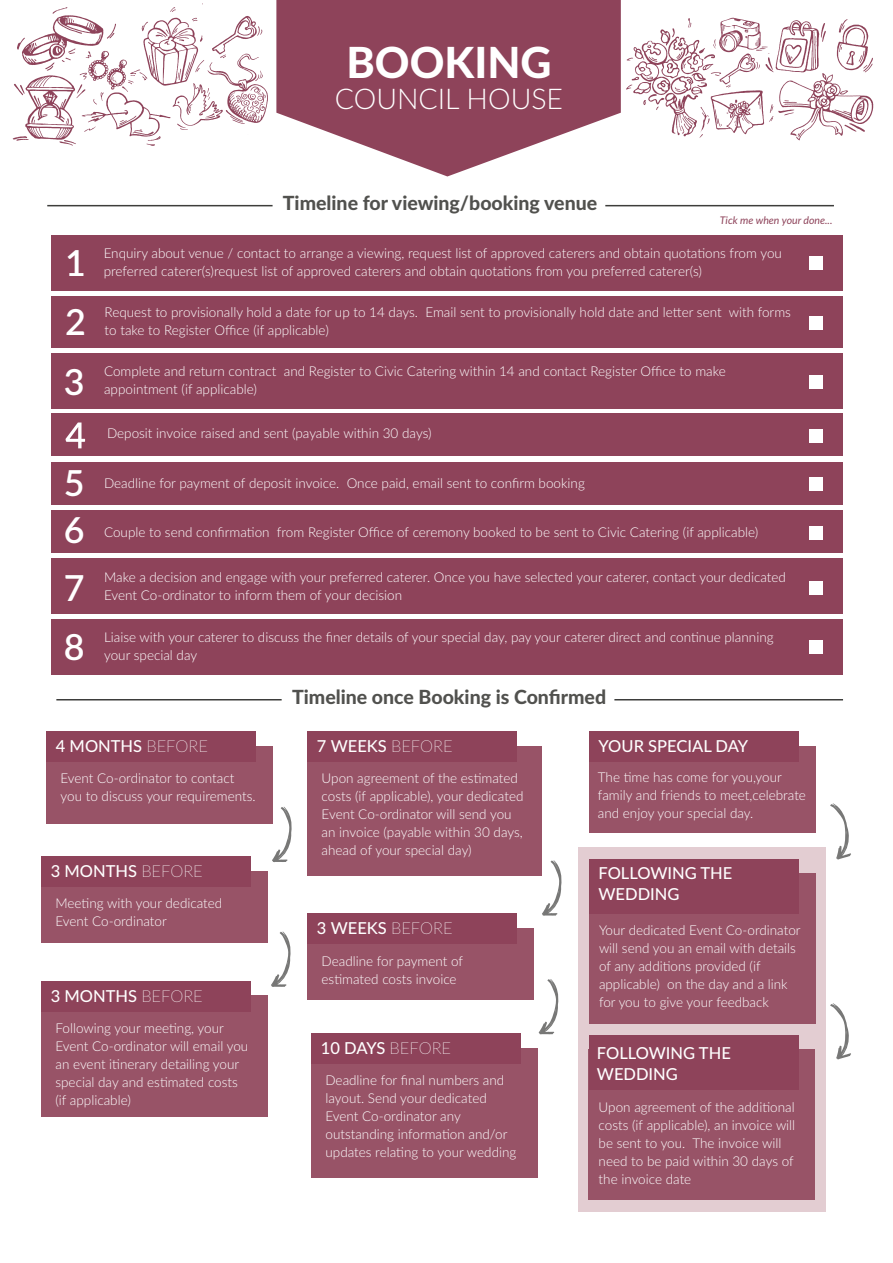
<style>
.page{position:relative;width:893px;height:1263px;background:#fff}
.page>*{position:absolute;margin:0;border:0;box-sizing:border-box;transform-origin:0 0}
.t1{font:800 42.9px "Lato";color:#fff}
.t2{font:600 35.85px/47.8px "Lato";color:#fff}
.t3{font:300 28.5px "Lato";color:#fff}
.t4{font:800 19.5px "Lato";color:#51514e}
.t5{font:500 16.5px/21px "Lato";color:#fff}
.t6{font:300 13.5px/18px "Lato";color:#fff}
.t7{font:italic 10.5px "Lato";color:#8e435a}
.s1{font-weight:100}
</style>
<div class="page">
<div style="left:578px;top:847px;width:248px;height:365px;background:#e3cdd2"></div>
<svg style="left:276px;top:0;width:345px;height:176px;fill:#8e435a"></svg>
<svg style="left:13px;top:3px;width:255px;height:143px"></svg>
<svg style="left:626px;top:18px;width:247px;height:122px"></svg>
<hr style="left:614px;top:699px;width:229px;height:1px;background:#3d3d3b">
<hr style="left:605px;top:205px;width:229px;height:1px;background:#3d3d3b">
<hr style="left:56px;top:699px;width:226px;height:1px;background:#3d3d3b">
<hr style="left:47px;top:205px;width:226px;height:1px;background:#3d3d3b">
<div style="left:46px;top:746px;width:227px;height:78px;background:#985367"></div>
<div style="left:46px;top:731px;width:210px;height:31px;background:#8e435a"></div>
<div style="left:307px;top:928px;width:227px;height:72px;background:#985367"></div>
<div style="left:307px;top:913px;width:210px;height:31px;background:#8e435a"></div>
<div style="left:41px;top:871px;width:227px;height:71px;background:#985367"></div>
<div style="left:41px;top:856px;width:210px;height:31px;background:#8e435a"></div>
<div style="left:311px;top:1048px;width:227px;height:130px;background:#985367"></div>
<div style="left:311px;top:1033px;width:210px;height:31px;background:#8e435a"></div>
<div style="left:41px;top:996px;width:227px;height:121px;background:#985367"></div>
<div style="left:41px;top:981px;width:210px;height:31px;background:#8e435a"></div>
<div style="left:307px;top:746px;width:235px;height:130px;background:#985367"></div>
<div style="left:307px;top:731px;width:210px;height:31px;background:#8e435a"></div>
<div style="left:589px;top:746px;width:227px;height:87px;background:#985367"></div>
<div style="left:589px;top:731px;width:209px;height:31px;background:#8e435a"></div>
<div style="left:589px;top:873px;width:227px;height:151px;background:#985367"></div>
<div style="left:589px;top:858px;width:209px;height:55px;background:#8e435a"></div>
<div style="left:588px;top:1049px;width:227px;height:151px;background:#985367"></div>
<div style="left:589px;top:1035px;width:209px;height:55px;background:#8e435a"></div>
<div style="left:52px;top:235px;width:791px;height:55px;background:#8e435a"></div>
<div style="left:52px;top:353px;width:791px;height:55px;background:#8e435a"></div>
<div style="left:52px;top:462px;width:791px;height:42px;background:#8e435a"></div>
<div style="left:52px;top:511px;width:791px;height:42px;background:#8e435a"></div>
<div style="left:52px;top:558px;width:791px;height:56px;background:#8e435a"></div>
<div style="left:52px;top:619px;width:791px;height:55px;background:#8e435a"></div>
<div style="left:52px;top:414px;width:791px;height:42px;background:#8e435a"></div>
<svg style="left:65px;top:422px;width:20px;height:26px"></svg>
<div style="left:52px;top:296px;width:791px;height:51px;background:#8e435a"></div>
<div style="left:809px;top:256px;width:14px;height:14px;background:#fff"></div>
<div style="left:809px;top:316px;width:14px;height:14px;background:#fff"></div>
<div style="left:809px;top:375px;width:14px;height:13px;background:#fff"></div>
<div style="left:809px;top:477px;width:14px;height:14px;background:#fff"></div>
<div style="left:809px;top:526px;width:14px;height:14px;background:#fff"></div>
<div style="left:809px;top:581px;width:14px;height:14px;background:#fff"></div>
<div style="left:809px;top:640px;width:14px;height:13px;background:#fff"></div>
<div style="left:809px;top:429px;width:14px;height:14px;background:#fff"></div>
<svg style="left:542px;top:860px;width:20px;height:56px"></svg>
<svg style="left:830px;top:803px;width:21px;height:56px"></svg>
<svg style="left:830px;top:1003px;width:21px;height:56px"></svg>
<svg style="left:272px;top:807px;width:20px;height:55px"></svg>
<svg style="left:538px;top:979px;width:21px;height:55px"></svg>
<svg style="left:271px;top:931px;width:20px;height:56px"></svg>
<h1 class="t1" style="left:346px;top:30px;width:207px">BOOKING</h1>
<h3 class="t3" style="left:335px;top:79px;width:230px">COUNCIL HOUSE</h3>
<h2 class="t2" style="left:65px;top:237px;width:22px">1</h2>
<h2 class="t2" style="left:65px;top:297px;width:22px">2</h2>
<h2 class="t2" style="left:64px;top:357px;width:22px">3</h2>
<h2 class="t2" style="left:64px;top:457px;width:22px">5<br>6</h2>
<h2 class="t2" style="left:64px;top:556px;width:22px;line-height:59.6px">7<br>8</h2>
<h3 class="t4" style="left:283px;top:189px;width:316px">Timeline for viewing/booking venue</h3>
<p class="t7" style="left:720px;top:212px;width:114px">Tick me when your done...</p>
<p class="t6" style="left:104px;top:244px;width:680px">Enquiry about venue / contact to arrange a viewing, request list of approved caterers and obtain quotations from you preferred caterer(s)request list of approved caterers and obtain quotations from you preferred caterer(s)</p>
<p class="t6" style="left:105px;top:303px;width:688px">Request to provisionally hold a date for up to 14 days. Email sent to provisionally hold date and letter sent with forms to take to Register Office (if applicable)</p>
<p class="t6" style="left:104px;top:361px;width:623px">Complete and return contract and Register to Civic Catering within 14 and contact Register Office to make appointment (if applicable)</p>
<p class="t6" style="left:107px;top:424px;width:326px">Deposit invoice raised and sent (payable within 30 days)</p>
<p class="t6" style="left:104px;top:473px;width:482px">Deadline for payment of deposit invoice. Once paid, email sent to confirm booking</p>
<p class="t6" style="left:104px;top:522px;width:656px">Couple to send confirmation from Register Office of ceremony booked to be sent to Civic Catering (if applicable)</p>
<p class="t6" style="left:104px;top:568px;width:683px">Make a decision and engage with your preferred caterer. Once you have selected your caterer, contact your dedicated<br>Event Co-ordinator to inform them of your decision</p>
<p class="t6" style="left:104px;top:628px;width:671px">Liaise with your caterer to discuss the finer details of your special day, pay your caterer direct and continue planning your special day</p>
<h3 class="t4" style="left:292px;top:683px;width:316px">Timeline once Booking is Confirmed</h3>
<p class="t5" style="left:56px;top:734px;width:154px">4 MONTHS <span class="s1">BEFORE</span></p>
<p class="t6" style="left:61px;top:769px;width:197px">Event Co-ordinator to contact you to discuss your requirements.</p>
<p class="t5" style="left:51px;top:859px;width:154px">3 MONTHS <span class="s1">BEFORE</span></p>
<p class="t6" style="left:55px;top:894px;width:168px">Meeting with your dedicated<br>Event Co-ordinator</p>
<p class="t5" style="left:51px;top:984px;width:154px">3 MONTHS <span class="s1">BEFORE</span></p>
<p class="t6" style="left:55px;top:1019px;width:194px">Following your meeting, your<br>Event Co-ordinator will email you an event itinerary detailing your special day and estimated costs (if applicable)</p>
<p class="t5" style="left:317px;top:734px;width:137px">7 WEEKS <span class="s1">BEFORE</span></p>
<p class="t6" style="left:322px;top:769px;width:203px">Upon agreement of the estimated costs (if applicable), your dedicated Event Co-ordinator will send you an invoice (payable within 30 days, ahead of your special day)</p>
<p class="t5" style="left:317px;top:917px;width:137px">3 WEEKS <span class="s1">BEFORE</span></p>
<p class="t6" style="left:322px;top:951px;width:143px">Deadline for payment of estimated costs invoice</p>
<p class="t5" style="left:321px;top:1036px;width:132px">10 DAYS <span class="s1">BEFORE</span></p>
<p class="t6" style="left:325px;top:1071px;width:192px">Deadline for final numbers and layout. Send your dedicated<br>Event Co-ordinator any outstanding information and/or updates relating to your wedding</p>
<p class="t5" style="left:599px;top:734px;width:151px">YOUR SPECIAL DAY</p>
<p class="t6" style="left:598px;top:768px;width:210px">The time has come for you,your family and friends to meet,celebrate and enjoy your special day.</p>
<p class="t5" style="left:598px;top:862px;width:135px">FOLLOWING THE<br>WEDDING</p>
<p class="t6" style="left:599px;top:921px;width:203px">Your dedicated Event Co-ordinator will send you an email with details of any additions provided (if applicable) on the day and a link for you to give your feedback</p>
<p class="t5" style="left:597px;top:1041px;width:135px">FOLLOWING THE<br>WEDDING</p>
<p class="t6" style="left:599px;top:1097px;width:198px">Upon agreement of the additional costs (if applicable), an invoice will be sent to you. The invoice will need to be paid within 30 days of the invoice date</p>
</div>
